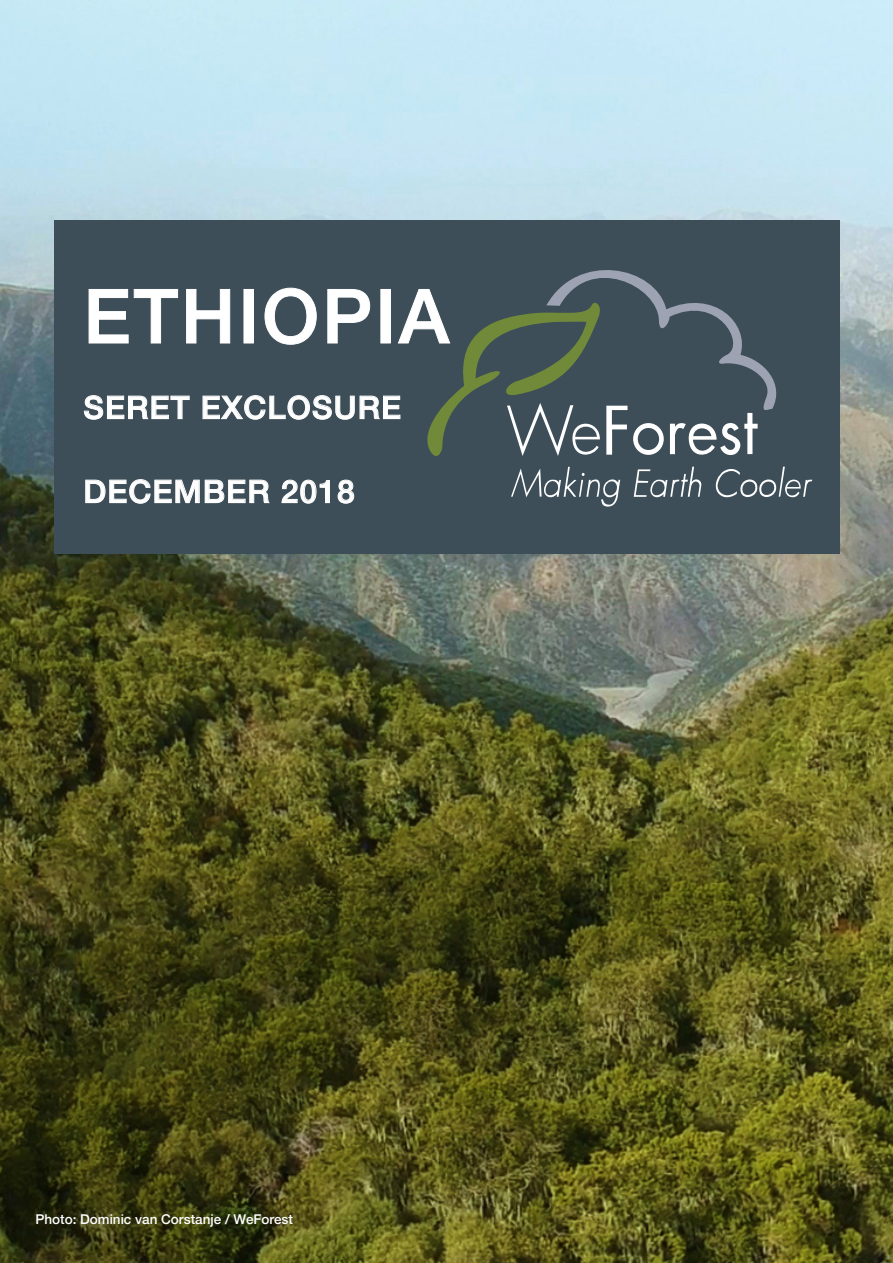
<style>
.page{position:relative;width:893px;height:1263px;background:#fff}
.page>*{position:absolute;margin:0;border:0;box-sizing:border-box;transform-origin:0 0}
.t1{font:500 75px "Helvetica Neue";letter-spacing:.04em;color:#fff}
.t2{font:500 31.5px "Helvetica Neue";letter-spacing:.04em;color:#fff}
.t3{font:500 13.5px "Helvetica Neue";color:#fff}
</style>
<div class="page">
<img style="left:0;top:0;width:893px;height:1262px">
<div style="left:54px;top:220px;width:785px;height:334px;background:#3d4e58"></div>
<svg style="left:84px;top:270px;width:729px;height:237px"></svg>
<p class="t1" style="left:83px;top:256px;width:367px">ETHIOPIA</p>
<p class="t2" style="left:83px;top:382px;width:319px">SERET EXCLOSURE</p>
<p class="t2" style="left:83px;top:466px;width:273px">DECEMBER 2018</p>
<p class="t3" style="left:35px;top:1208px;width:259px">Photo: Dominic van Corstanje / WeForest</p>
</div>
